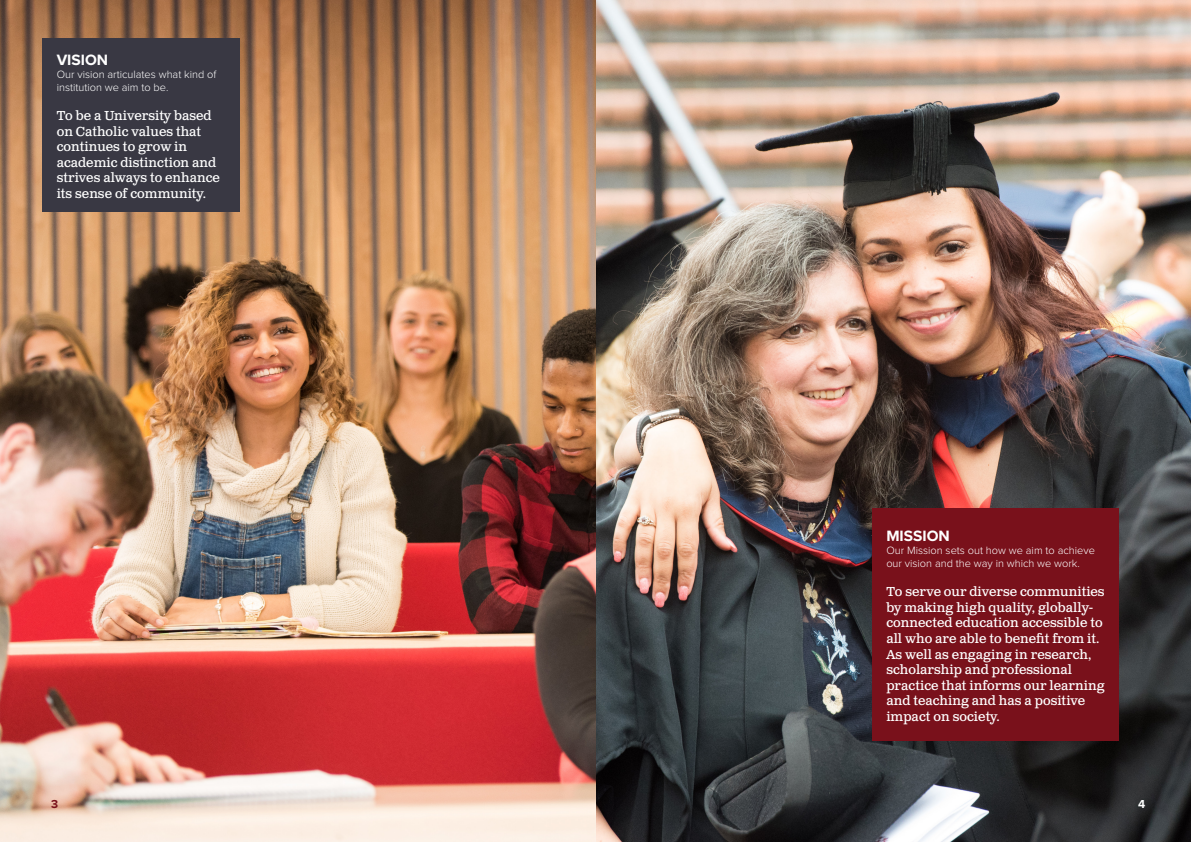
<style>
.page{position:relative;width:1191px;height:842px;background:#fff}
.page>*{position:absolute;margin:0;border:0;box-sizing:border-box;transform-origin:0 0}
.t1{font:700 15.5px "Proxima Nova";color:#fff}
.t2{font:13px/15.6px "Clarendon Text Pro";color:#fff}
.t3{font:700 12px "Proxima Nova";color:#79111b}
.t4{font:700 12px "Proxima Nova";color:#fff}
.t5{font:300 11px/13.2px "Proxima Nova";color:#fff}
</style>
<div class="page">
<img style="left:0;top:0;width:1191px;height:842px">
<div style="left:43px;top:38px;width:197px;height:174px;background:#393843"></div>
<div style="left:872px;top:509px;width:246px;height:232px;background:#79111b"></div>
<p class="t1" style="left:57px;top:48px;width:53px">VISION</p>
<p class="t5" style="left:57px;top:67px;width:161px">Our vision articulates what kind of institution we aim to be.</p>
<p class="t2" style="left:57px;top:108px;width:165px">To be a University based on Catholic values that continues to grow in academic distinction and strives always to enhance its sense of community.</p>
<p class="t1" style="left:886px;top:524px;width:65px">MISSION</p>
<p class="t5" style="left:886px;top:543px;width:210px">Our Mission sets out how we aim to achieve our vision and the way in which we work.</p>
<p class="t2" style="left:886px;top:584px;width:220px">To serve our diverse communities by making high quality, globally&shy;connected education accessible to all who are able to benefit from it.<br>As well as engaging in research, scholarship and professional practice that informs our learning and teaching and has a positive impact on society.</p>
<p class="t3" style="left:51px;top:795px;width:9px">3</p>
<p class="t4" style="left:1138px;top:795px;width:9px">4</p>
</div>
